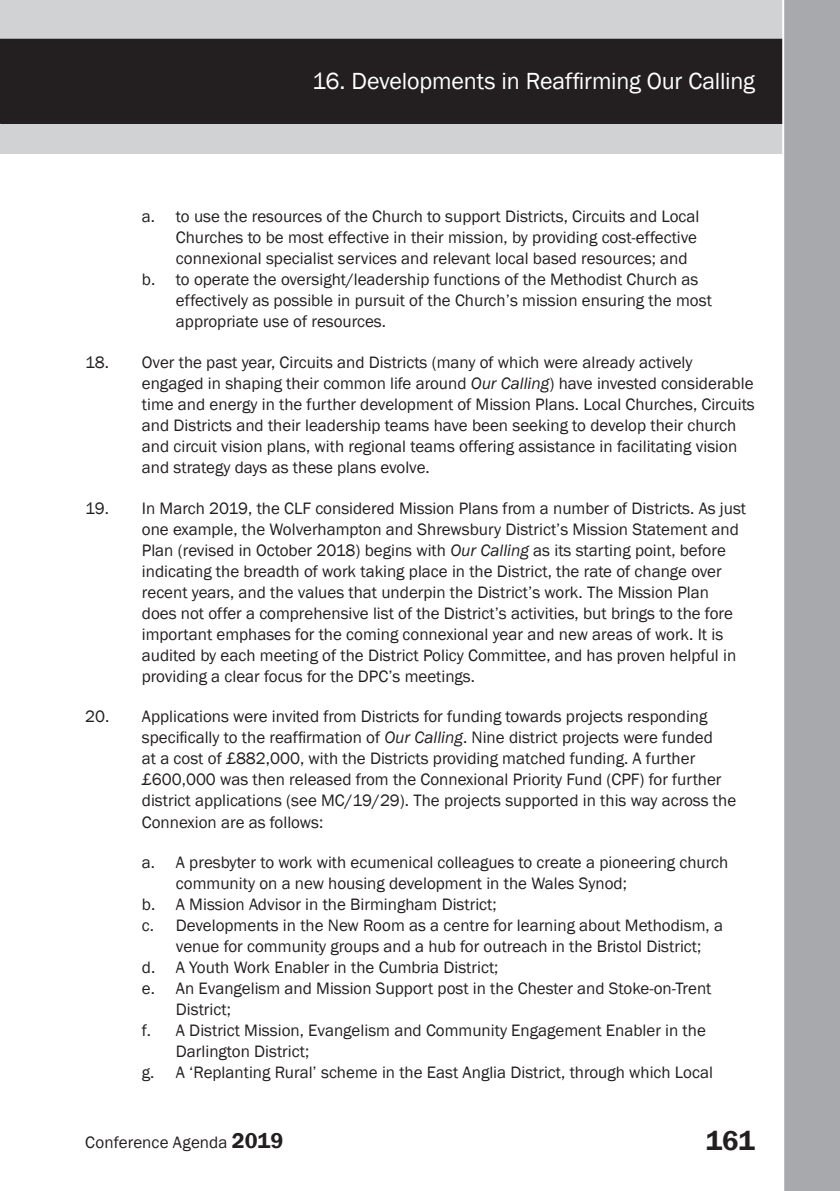
<style>
.page{position:relative;width:840px;height:1191px;background:#fff}
.page>*{position:absolute;margin:0;border:0;box-sizing:border-box;transform-origin:0 0}
.t1{font:600 28px "Franklin Gothic";color:#231f20}
.t2{font:24px "Franklin Gothic";letter-spacing:-.01em;color:#fff}
.t3{font:17px/21px "Franklin Gothic";color:#231f20}
.s1{font-style:italic}
.s2{font-weight:600;font-size:22px}
</style>
<div class="page">
<div style="left:0;top:0;width:839px;height:154px;background:#d1d2d4"></div>
<div style="left:0;top:39px;width:839px;height:84px;background:#231f20"></div>
<div style="left:0;top:39px;width:839px;height:85px;border:1px solid #231f20"></div>
<div style="left:781px;top:0;width:58px;height:1191px;background:#a8a9ad"></div>
<h2 class="t2" style="left:312px;top:66px;width:444px">16. Developments in Reaffirming Our Calling</h2>
<p class="t3" style="left:176px;top:206px;width:524px;text-indent:-34px">a. to use the resources of the Church to support Districts, Circuits and Local<br>Churches to be most effective in their mission, by providing cost-effective connexional specialist services and relevant local based resources; and</p>
<p class="t3" style="left:176px;top:269px;width:537px;text-indent:-34px">b. to operate the oversight/leadership functions of the Methodist Church as effectively as possible in pursuit of the Church’s mission ensuring the most appropriate use of resources.</p>
<p class="t3" style="left:142px;top:352px;width:614px;text-indent:-57px">18. Over the past year, Circuits and Districts (many of which were already actively engaged in shaping their common life around <span class="s1">Our Calling</span>) have invested considerable time and energy in the further development of Mission Plans. Local Churches, Circuits and Districts and their leadership teams have been seeking to develop their church and circuit vision plans, with regional teams offering assistance in facilitating vision and strategy days as these plans evolve.</p>
<p class="t3" style="left:142px;top:498px;width:605px;text-indent:-57px">19. In March 2019, the CLF considered Mission Plans from a number of Districts. As just one example, the Wolverhampton and Shrewsbury District’s Mission Statement and Plan (revised in October 2018) begins with <span class="s1">Our Calling</span> as its starting point, before indicating the breadth of work taking place in the District, the rate of change over recent years, and the values that underpin the District’s work. The Mission Plan does not offer a comprehensive list of the District’s activities, but brings to the fore important emphases for the coming connexional year and new areas of work. It is audited by each meeting of the District Policy Committee, and has proven helpful in providing a clear focus for the DPC’s meetings.</p>
<p class="t3" style="left:142px;top:706px;width:595px;text-indent:-57px">20. Applications were invited from Districts for funding towards projects responding specifically to the reaffirmation of <span class="s1">Our Calling</span>. Nine district projects were funded<br>at a cost of £882,000, with the Districts providing matched funding. A further £600,000 was then released from the Connexional Priority Fund (CPF) for further district applications (see MC/19/29). The projects supported in this way across the Connexion are as follows:</p>
<p class="t3" style="left:176px;top:852px;width:553px;text-indent:-34px">a. A presbyter to work with ecumenical colleagues to create a pioneering church community on a new housing development in the Wales Synod;</p>
<p class="t3" style="left:142px;top:894px;width:356px">b. A Mission Advisor in the Birmingham District;</p>
<p class="t3" style="left:176px;top:915px;width:548px;text-indent:-34px">c. Developments in the New Room as a centre for learning about Methodism, a venue for community groups and a hub for outreach in the Bristol District;</p>
<p class="t3" style="left:142px;top:957px;width:358px">d. A Youth Work Enabler in the Cumbria District;</p>
<p class="t3" style="left:176px;top:978px;width:536px;text-indent:-34px">e. An Evangelism and Mission Support post in the Chester and Stoke-on-Trent<br>District;</p>
<p class="t3" style="left:176px;top:1020px;width:531px;text-indent:-34px">f. A District Mission, Evangelism and Community Engagement Enabler in the<br>Darlington District;</p>
<p class="t3" style="left:142px;top:1062px;width:572px">g. A ‘Replanting Rural’ scheme in the East Anglia District, through which Local</p>
<p class="t3" style="left:85px;top:1132px;width:200px">Conference Agenda <span class="s2">2019</span></p>
<h1 class="t1" style="left:705px;top:1123px;width:50px">161</h1>
</div>
